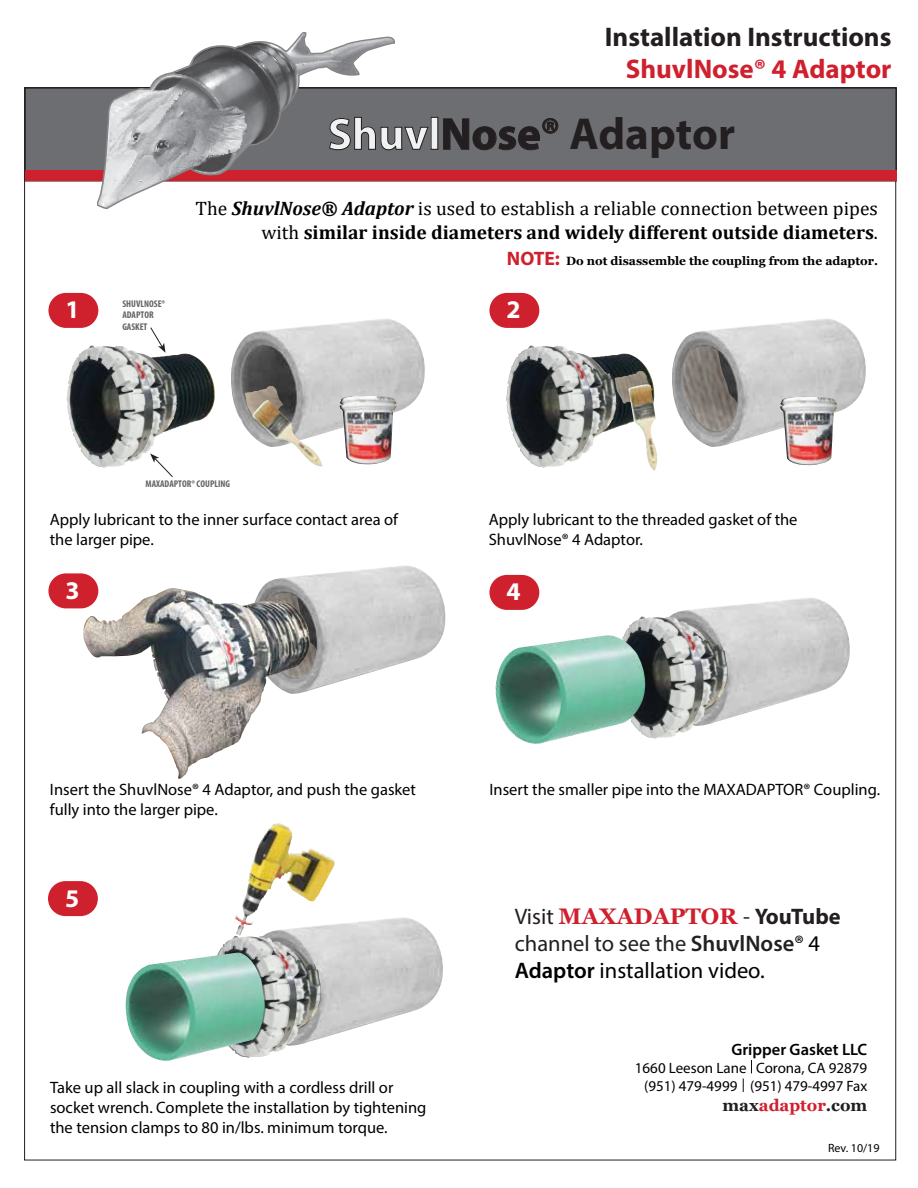
<style>
.page{position:relative;width:918px;height:1188px;background:#fff}
.page>*{position:absolute;margin:0;border:0;box-sizing:border-box;transform-origin:0 0}
.t1{font:700 45px "Myriad Pro";color:#231f20}
.t2{font:700 27px "Myriad Pro";color:#231f20}
.t3{font:700 27px "Myriad Pro";color:#cf202e}
.t4{font:700 25.5px "Myriad Pro";color:#fff}
.t5{font:22.5px/27px "Myriad Pro";color:#010101}
.t6{font:700 22.5px "Georgia";color:#cf202e}
.t7{font:19.5px/23.4px "Cambria";color:#010101;text-align:right}
.t8{font:16.5px/19.8px "Myriad Pro";color:#010101}
.t9{font:600 16.5px "Myriad Pro";color:#010101}
.t10{font:700 16.5px "Georgia";color:#231f20}
.t11{font:15px/18px "Myriad Pro";color:#010101;text-align:right}
.t12{font:700 12px "Georgia";color:#010101}
.t13{font:12px "Myriad Pro";color:#010101}
.t14{font:700 condensed 9.75px/11.7px "Myriad Pro";color:#636466}
.s1{color:#f1f1f2}
.s2{font-weight:400}
.s3{font-weight:700;font-style:italic}
.s4{font-weight:700}
.s5{font-family:"Myriad Pro";font-size:19.5px;color:#cf202e}
.s6{font-family:"Myriad Pro";font-weight:400;color:#231f20}
.s7{font-family:"Myriad Pro";color:#231f20}
.s8{color:#231f20}
.s9{font-weight:600;color:#231f20}
.s10{font-weight:600}
.s11{color:#cf202e}
</style>
<div class="page">
<img style="left:617px;top:354px;width:32px;height:73px">
<img style="left:506px;top:345px;width:111px;height:88px">
<svg style="left:751px;top:1060px;width:1px;height:13px"></svg>
<svg style="left:743px;top:1079px;width:1px;height:13px"></svg>
<div style="left:24px;top:87px;width:873px;height:95px;background:#6d6e71;border:2px solid #231f20"></div>
<svg style="left:395px;top:126px;width:33px;height:24px"></svg>
<div style="left:431px;top:117px;width:7px;height:32px;border:1px solid #231f20"></div>
<svg style="left:443px;top:118px;width:115px;height:32px"></svg>
<div style="left:25px;top:170px;width:871px;height:11px;background:#cf202e"></div>
<svg style="left:97px;top:32px;width:298px;height:177px"></svg>
<div style="left:48px;top:293px;width:50px;height:35px;background:#cf202e;border-radius:17px"></div>
<div style="left:489px;top:293px;width:50px;height:35px;background:#cf202e;border-radius:17px"></div>
<div style="left:48px;top:573px;width:50px;height:35px;background:#cf202e;border-radius:17px"></div>
<div style="left:489px;top:575px;width:50px;height:35px;background:#cf202e;border-radius:17px"></div>
<img style="left:231px;top:319px;width:194px;height:115px">
<img style="left:672px;top:319px;width:194px;height:128px">
<img style="left:670px;top:598px;width:180px;height:121px">
<div style="left:48px;top:881px;width:50px;height:35px;background:#cf202e;border-radius:17px"></div>
<img style="left:641px;top:616px;width:87px;height:107px">
<img style="left:339px;top:396px;width:58px;height:68px">
<img style="left:780px;top:397px;width:58px;height:69px">
<img style="left:245px;top:386px;width:38px;height:33px">
<img style="left:250px;top:400px;width:73px;height:67px">
<img style="left:677px;top:346px;width:61px;height:87px">
<img style="left:615px;top:371px;width:38px;height:33px">
<img style="left:628px;top:384px;width:30px;height:87px">
<img style="left:178px;top:354px;width:37px;height:73px">
<img style="left:66px;top:354px;width:112px;height:75px">
<img style="left:262px;top:565px;width:184px;height:126px">
<img style="left:303px;top:593px;width:14px;height:87px">
<img style="left:263px;top:917px;width:180px;height:121px">
<img style="left:305px;top:936px;width:17px;height:107px">
<img style="left:235px;top:823px;width:100px;height:112px">
<img style="left:83px;top:588px;width:220px;height:191px">
<img style="left:250px;top:599px;width:59px;height:76px">
<img style="left:246px;top:600px;width:60px;height:76px">
<img style="left:495px;top:635px;width:123px;height:109px">
<img style="left:125px;top:956px;width:126px;height:105px">
<svg style="left:67px;top:327px;width:107px;height:150px"></svg>
<svg style="left:507px;top:346px;width:94px;height:122px"></svg>
<svg style="left:618px;top:617px;width:94px;height:122px;background:#919c98"></svg>
<svg style="left:212px;top:936px;width:93px;height:121px;background:#a5bdb3"></svg>
<h2 class="t2" style="left:605px;top:19px;width:288px">Installation Instructions</h2>
<h2 class="t3" style="left:626px;top:52px;width:267px">ShuvlNose® 4 Adaptor</h2>
<h1 class="t1" style="left:328px;top:105px;width:409px"><span class="s1">Shuvl</span>Nose<span class="s2">®</span> Adaptor</h1>
<p class="t7" style="left:196px;top:197px;width:684px">The <span class="s3">ShuvlNose® Adaptor</span> is used to establish a reliable connection between pipes with <span class="s4">similar inside diameters and widely different outside diameters</span>.</p>
<p class="t12" style="left:507px;top:253px;width:373px"><span class="s5">NOTE:</span> Do not disassemble the coupling from the adaptor.</p>
<h3 class="t4" style="left:65px;top:293px;width:16px">1</h3>
<p class="t14" style="left:122px;top:297px;width:44px">SHUVLNOSE®<br>ADAPTOR<br>GASKET</p>
<h3 class="t4" style="left:506px;top:293px;width:16px">2</h3>
<p class="t14" style="left:145px;top:478px;width:86px">MAXADAPTOR® COUPLING</p>
<p class="t8" style="left:50px;top:509px;width:350px">Apply lubricant to the inner surface contact area of the larger pipe.</p>
<p class="t8" style="left:489px;top:509px;width:310px">Apply lubricant to the threaded gasket of the<br>ShuvlNose® 4 Adaptor.</p>
<h3 class="t4" style="left:65px;top:574px;width:16px">3</h3>
<h3 class="t4" style="left:506px;top:575px;width:16px">4</h3>
<p class="t8" style="left:50px;top:779px;width:368px">Insert the ShuvlNose® 4 Adaptor, and push the gasket fully into the larger pipe.</p>
<h3 class="t4" style="left:65px;top:881px;width:16px">5</h3>
<p class="t8" style="left:50px;top:1077px;width:378px">Take up all slack in coupling with a cordless drill or socket wrench. Complete the installation by tightening the tension clamps to 80 in/lbs. minimum torque.</p>
<p class="t8" style="left:489px;top:779px;width:392px">Insert the smaller pipe into the MAXADAPTOR® Coupling.</p>
<h3 class="t6" style="left:515px;top:902px;width:327px"><span class="s6">Visit</span> MAXADAPTOR <span class="s6">-</span> <span class="s7">YouTube</span></h3>
<h3 class="t5" style="left:515px;top:930px;width:307px"><span class="s8">channel to see the</span> <span class="s9">ShuvlNose</span>® 4<br><span class="s10">Adaptor</span> installation video.</h3>
<p class="t9" style="left:731px;top:1039px;width:137px">Gripper Gasket LLC</p>
<p class="t11" style="left:635px;top:1059px;width:234px">1660 Leeson Lane Corona, CA 92879 (951) 479-4999 (951) 479-4997 Fax</p>
<p class="t10" style="left:723px;top:1095px;width:146px">max<span class="s11">adaptor</span>.com</p>
<p class="t13" style="left:828px;top:1140px;width:53px">Rev. 10/19</p>
</div>
